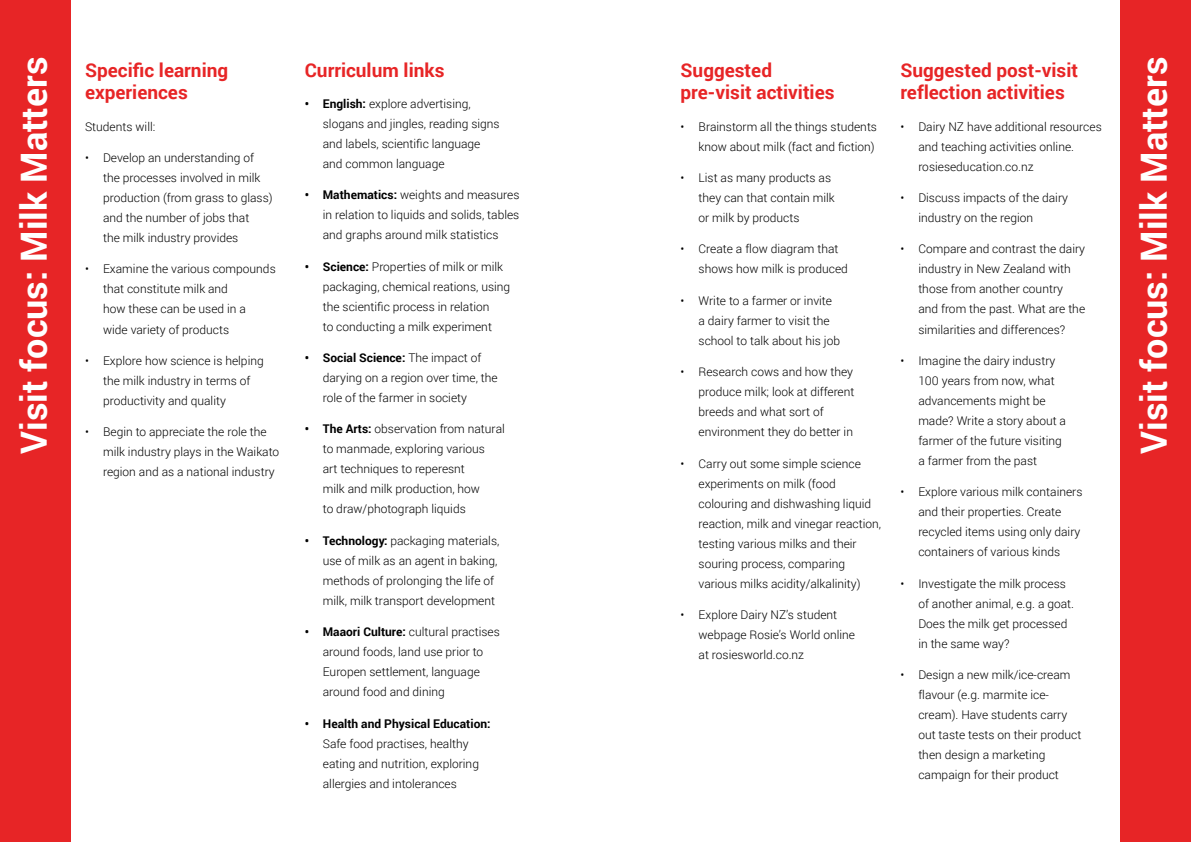
<style>
.page{position:relative;width:1191px;height:842px;background:#fff}
.page>*{position:absolute;margin:0;border:0;box-sizing:border-box;transform-origin:0 0}
.t1{font:700 36px "Roboto";color:#fff}
.t2{font:700 19px/22.8px "Roboto";color:#e72526}
.t3{font:300 12px/20px "Roboto";color:#000}
.t4{font:700 12px "Roboto";color:#000}
.s1{font-weight:700}
</style>
<div class="page">
<div style="left:0;top:0;width:71px;height:842px;background:#e72526"></div>
<div style="left:1120px;top:0;width:71px;height:842px;background:#e72526"></div>
<h1 class="t1" style="left:9px;top:454px;width:399px;rotate:-90deg">Visit focus: Milk Matters</h1>
<h1 class="t1" style="left:1128px;top:454px;width:399px;rotate:-90deg">Visit focus: Milk Matters</h1>
<h2 class="t2" style="left:85px;top:58px;width:145px">Specific learning experiences</h2>
<p class="t3" style="left:85px;top:116px;width:72px">Students will:</p>
<p class="t3" style="left:103px;top:147px;width:171px;text-indent:-18px">• Develop an understanding of the processes involved in milk production (from grass to glass) and the number of jobs that<br>the milk industry provides</p>
<p class="t3" style="left:103px;top:259px;width:174px;text-indent:-18px">• Examine the various compounds that constitute milk and<br>how these can be used in a<br>wide variety of products</p>
<p class="t3" style="left:103px;top:350px;width:162px;text-indent:-18px">• Explore how science is helping the milk industry in terms of productivity and quality</p>
<p class="t3" style="left:103px;top:421px;width:178px;text-indent:-18px">• Begin to appreciate the role the milk industry plays in the Waikato region and as a national industry</p>
<h2 class="t2" style="left:305px;top:58px;width:141px">Curriculum links</h2>
<p class="t3" style="left:323px;top:93px;width:178px;text-indent:-18px"><span class="s1">• English:</span> explore advertising, slogans and jingles, reading signs and labels, scientific language and common language</p>
<p class="t3" style="left:323px;top:185px;width:198px;text-align:justify;text-indent:-18px"><span class="s1">• Mathematics:</span> weights and measures in relation to liquids and solids, tables and graphs around milk statistics</p>
<p class="t3" style="left:323px;top:256px;width:189px;text-indent:-18px"><span class="s1">• Science:</span> Properties of milk or milk packaging, chemical reations, using the scientific process in relation<br>to conducting a milk experiment</p>
<p class="t3" style="left:323px;top:347px;width:176px;text-indent:-18px"><span class="s1">• Social Science:</span> The impact of darying on a region over time, the role of the farmer in society</p>
<p class="t3" style="left:323px;top:419px;width:183px;text-indent:-18px"><span class="s1">• The Arts:</span> observation from natural to manmade, exploring various<br>art techniques to reperesnt<br>milk and milk production, how<br>to draw/photograph liquids</p>
<p class="t3" style="left:323px;top:530px;width:178px;text-indent:-18px"><span class="s1">• Technology:</span> packaging materials, use of milk as an agent in baking, methods of prolonging the life of milk, milk transport development</p>
<p class="t3" style="left:323px;top:621px;width:179px;text-indent:-18px"><span class="s1">• Maaori Culture:</span> cultural practises around foods, land use prior to<br>Europen settlement, language around food and dining</p>
<p class="t4" style="left:305px;top:715px;width:187px">• Health and Physical Education:</p>
<p class="t3" style="left:323px;top:733px;width:158px">Safe food practises, healthy eating and nutrition, exploring allergies and intolerances</p>
<h2 class="t2" style="left:680px;top:58px;width:155px">Suggested pre-visit activities</h2>
<p class="t3" style="left:680px;top:116px;width:198px;text-align:right">• Brainstorm all the things students know about milk (fact and fiction)</p>
<p class="t3" style="left:698px;top:167px;width:138px;text-indent:-18px">• List as many products as they can that contain milk or milk by products</p>
<p class="t3" style="left:698px;top:239px;width:151px;text-indent:-18px">• Create a flow diagram that shows how milk is produced</p>
<p class="t3" style="left:698px;top:290px;width:143px;text-indent:-18px">• Write to a farmer or invite a dairy farmer to visit the school to talk about his job</p>
<p class="t3" style="left:698px;top:361px;width:157px;text-indent:-18px">• Research cows and how they produce milk; look at different breeds and what sort of environment they do better in</p>
<p class="t3" style="left:698px;top:453px;width:184px;text-indent:-18px">• Carry out some simple science experiments on milk (food colouring and dishwashing liquid reaction, milk and vinegar reaction, testing various milks and their souring process, comparing various milks acidity/alkalinity)</p>
<p class="t3" style="left:698px;top:604px;width:158px;text-indent:-18px">• Explore Dairy NZ’s student webpage Rosie’s World online at rosiesworld.co.nz</p>
<h2 class="t2" style="left:900px;top:58px;width:179px">Suggested post-visit reflection activities</h2>
<p class="t3" style="left:918px;top:116px;width:185px;text-indent:-18px">• Dairy NZ have additional resources and teaching activities online. rosieseducation.co.nz</p>
<p class="t3" style="left:918px;top:187px;width:151px;text-indent:-18px">• Discuss impacts of the dairy industry on the region</p>
<p class="t3" style="left:918px;top:239px;width:168px;text-indent:-18px">• Compare and contrast the dairy industry in New Zealand with those from another country and from the past. What are the similarities and differences?</p>
<p class="t3" style="left:918px;top:350px;width:149px;text-indent:-18px">• Imagine the dairy industry<br>100 years from now, what advancements might be made? Write a story about a farmer of the future visiting a farmer from the past</p>
<p class="t3" style="left:918px;top:482px;width:166px;text-indent:-18px">• Explore various milk containers and their properties. Create recycled items using only dairy containers of various kinds</p>
<p class="t3" style="left:918px;top:573px;width:157px;text-indent:-18px">• Investigate the milk process of another animal, e.g. a goat.<br>Does the milk get processed in the same way?</p>
<p class="t3" style="left:918px;top:664px;width:164px;text-indent:-18px">• Design a new milk/ice-cream flavour (e.g. marmite ice&shy;cream). Have students carry out taste tests on their product then design a marketing campaign for their product</p>
</div>
